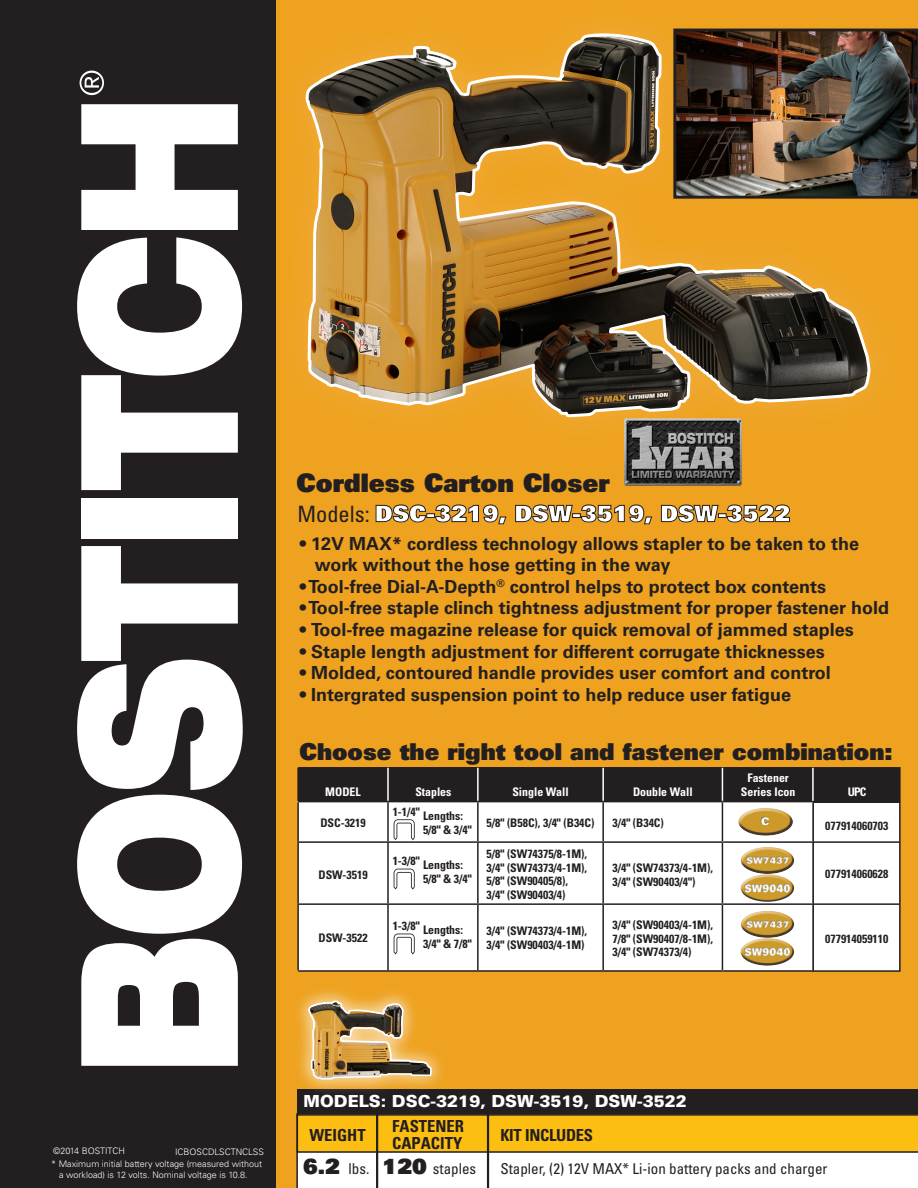
<style>
.page{position:relative;width:918px;height:1188px;background:#fff}
.page>*{position:absolute;margin:0;border:0;box-sizing:border-box;transform-origin:0 0}
.t1{font:25.5px "Univers LT Std X Black";color:#231f20}
.t2{font:23.25px "Univers LT Std X Black";color:#231f20}
.t3{font:22.5px "Univers LT Std X Black";color:#fff}
.t4{font:700 18px/21.6px "Univers LT Std";color:#231f20}
.t5{font:700 condensed 16.65px/16.5px "Univers LT Std";color:#231f20}
.t6{font:900 16.65px "Univers LT Std";color:#fff}
.t7{font:condensed 15px "Univers LT Std";color:#231f20}
.t8{font:700 condensed 11.85px/14.2px "Univers LT Std";color:#231f20}
.t9{font:700 condensed 11.85px/14.2px "Univers LT Std";color:#fff;text-align:center}
.t10{font:300 9px/10.8px "Univers LT Std";color:#fff}
.s1{font-family:"Univers LT Std";font-stretch:condensed;color:#231f20}
.s2{font-family:"Univers LT Std X Black";font-stretch:normal;font-size:21px}
</style>
<div class="page">
<div style="left:272px;top:0;width:646px;height:1188px;background:#eea21f"></div>
<div style="left:0;top:0;width:276px;height:1188px;background:#231f20"></div>
<svg style="left:80px;top:71px;width:24px;height:24px"></svg>
<svg style="left:77px;top:546px;width:166px;height:520px"></svg>
<div style="left:81px;top:498px;width:157px;height:40px;background:#fff"></div>
<svg style="left:77px;top:237px;width:165px;height:253px"></svg>
<svg style="left:81px;top:104px;width:157px;height:126px"></svg>
<svg style="left:305px;top:28px;width:567px;height:497px"></svg>
<div style="left:296px;top:1113px;width:622px;height:75px;background:#fff"></div>
<hr style="left:376px;top:1114px;width:2px;height:74px;background:#231f20">
<hr style="left:487px;top:1114px;width:2px;height:74px;background:#231f20">
<svg style="left:297px;top:1089px;width:621px;height:85px"></svg>
<img style="left:297px;top:989px;width:157px;height:112px">
<img style="left:309px;top:1003px;width:122px;height:75px">
<div style="left:812px;top:767px;width:89px;height:205px;background:#fff;border:2px solid #231f20"></div>
<div style="left:813px;top:768px;width:87px;height:35px;background:#231f20"></div>
<div style="left:299px;top:802px;width:513px;height:168px;background:#fff"></div>
<hr style="left:297px;top:768px;width:2px;height:33px;background:#231f20">
<hr style="left:297px;top:802px;width:2px;height:39px;background:#231f20">
<hr style="left:387px;top:802px;width:2px;height:39px;background:#231f20">
<hr style="left:477px;top:802px;width:2px;height:39px;background:#231f20">
<hr style="left:602px;top:802px;width:2px;height:39px;background:#231f20">
<div style="left:298px;top:767px;width:515px;height:35px;background:#231f20"></div>
<hr style="left:722px;top:802px;width:1px;height:39px;background:#231f20">
<hr style="left:723px;top:801px;width:91px;height:1px;background:#231f20">
<hr style="left:812px;top:802px;width:2px;height:39px;background:#231f20">
<hr style="left:297px;top:841px;width:91px;height:2px;background:#231f20">
<hr style="left:297px;top:843px;width:2px;height:60px;background:#231f20">
<hr style="left:388px;top:841px;width:90px;height:2px;background:#231f20">
<hr style="left:387px;top:843px;width:2px;height:60px;background:#231f20">
<hr style="left:478px;top:841px;width:125px;height:2px;background:#231f20">
<hr style="left:477px;top:843px;width:2px;height:60px;background:#231f20">
<hr style="left:603px;top:841px;width:119px;height:2px;background:#231f20">
<hr style="left:602px;top:843px;width:2px;height:60px;background:#231f20">
<hr style="left:722px;top:843px;width:1px;height:60px;background:#231f20">
<hr style="left:723px;top:841px;width:177px;height:2px;background:#231f20">
<hr style="left:812px;top:843px;width:2px;height:60px;background:#231f20">
<hr style="left:297px;top:903px;width:91px;height:2px;background:#231f20">
<hr style="left:297px;top:905px;width:2px;height:65px;background:#231f20">
<hr style="left:388px;top:903px;width:90px;height:2px;background:#231f20">
<hr style="left:387px;top:905px;width:2px;height:65px;background:#231f20">
<hr style="left:478px;top:903px;width:125px;height:2px;background:#231f20">
<hr style="left:477px;top:905px;width:2px;height:65px;background:#231f20">
<hr style="left:603px;top:903px;width:119px;height:2px;background:#231f20">
<hr style="left:602px;top:905px;width:2px;height:65px;background:#231f20">
<hr style="left:722px;top:905px;width:1px;height:65px;background:#231f20">
<hr style="left:723px;top:903px;width:177px;height:2px;background:#231f20">
<hr style="left:812px;top:905px;width:2px;height:65px;background:#231f20">
<hr style="left:298px;top:970px;width:90px;height:2px;background:#231f20">
<hr style="left:388px;top:970px;width:90px;height:2px;background:#231f20">
<hr style="left:478px;top:970px;width:125px;height:2px;background:#231f20">
<hr style="left:603px;top:970px;width:119px;height:2px;background:#231f20">
<hr style="left:723px;top:970px;width:91px;height:2px;background:#231f20">
<img style="left:738px;top:808px;width:55px;height:28px">
<svg style="left:761px;top:817px;width:8px;height:8px"></svg>
<img style="left:741px;top:874px;width:53px;height:28px">
<img style="left:741px;top:847px;width:27px;height:18px">
<img style="left:741px;top:938px;width:53px;height:28px">
<img style="left:741px;top:911px;width:27px;height:17px">
<hr style="left:812px;top:768px;width:2px;height:33px;background:#fff">
<svg style="left:394px;top:819px;width:21px;height:21px"></svg>
<svg style="left:394px;top:934px;width:21px;height:21px"></svg>
<svg style="left:394px;top:869px;width:21px;height:21px"></svg>
<img style="left:673px;top:29px;width:245px;height:170px">
<img style="left:624px;top:418px;width:118px;height:68px">
<h1 class="t1" style="left:297px;top:466px;width:315px">Cordless Carton Closer</h1>
<p class="t3" style="left:297px;top:499px;width:494px"><span class="s1">Models:</span> DSC-3219, DSW-3519, DSW-3522</p>
<p class="t4" style="left:315px;top:533px;width:546px;text-indent:-15px">• 12V MAX* cordless technology allows stapler to be taken to the work without the hose getting in the way</p>
<p class="t4" style="left:300px;top:576px;width:528px">• Tool-free Dial-A-Depth<sup>®</sup> control helps to protect box contents</p>
<p class="t4" style="left:300px;top:597px;width:591px">• Tool-free staple clinch tightness adjustment for proper fastener hold</p>
<p class="t4" style="left:300px;top:619px;width:555px">• Tool-free magazine release for quick removal of jammed staples</p>
<p class="t4" style="left:300px;top:641px;width:526px">• Staple length adjustment for different corrugate thicknesses</p>
<p class="t4" style="left:300px;top:662px;width:533px">• Molded, contoured handle provides user comfort and control</p>
<p class="t4" style="left:300px;top:684px;width:493px">• Intergrated suspension point to help reduce user fatigue</p>
<p class="t2" style="left:299px;top:736px;width:595px">Choose the right tool and fastener combination:</p>
<p class="t9" style="left:741px;top:770px;width:56px">Fastener<br>Series Icon</p>
<p class="t9" style="left:325px;top:784px;width:37px">MODEL</p>
<p class="t9" style="left:415px;top:784px;width:38px">Staples</p>
<p class="t9" style="left:512px;top:784px;width:58px">Single Wall</p>
<p class="t9" style="left:633px;top:784px;width:61px">Double Wall</p>
<p class="t9" style="left:848px;top:785px;width:20px">UPC</p>
<p class="t8" style="left:393px;top:805px;width:28px">1-1/4"</p>
<p class="t8" style="left:320px;top:815px;width:47px">DSC-3219</p>
<p class="t8" style="left:423px;top:808px;width:50px">Lengths:<br>5/8" &amp; 3/4"</p>
<p class="t8" style="left:319px;top:867px;width:51px">DSW-3519</p>
<p class="t8" style="left:393px;top:854px;width:28px">1-3/8"</p>
<p class="t8" style="left:423px;top:858px;width:50px">Lengths:<br>5/8" &amp; 3/4"</p>
<p class="t8" style="left:487px;top:815px;width:109px">5/8" (B58C), 3/4" (B34C)</p>
<p class="t8" style="left:613px;top:815px;width:53px">3/4" (B34C)</p>
<p class="t8" style="left:825px;top:818px;width:65px">077914060703</p>
<p class="t8" style="left:487px;top:846px;width:102px">5/8" (SW74375/8-1M),<br>3/4" (SW74373/4-1M),</p>
<p class="t8" style="left:487px;top:873px;width:83px">5/8" (SW90405/8),<br>3/4" (SW90403/4)</p>
<p class="t8" style="left:613px;top:860px;width:102px">3/4" (SW74373/4-1M),<br>3/4" (SW90403/4")</p>
<p class="t8" style="left:825px;top:867px;width:65px">077914060628</p>
<p class="t8" style="left:319px;top:931px;width:51px">DSW-3522</p>
<p class="t8" style="left:487px;top:924px;width:102px">3/4" (SW74373/4-1M),<br>3/4" (SW90403/4-1M)</p>
<p class="t8" style="left:613px;top:917px;width:102px;line-height:13.8px;text-align:justify">3/4" (SW90403/4-1M), 7/8" (SW90407/8-1M), 3/4" (SW74373/4)</p>
<p class="t8" style="left:393px;top:919px;width:28px">1-3/8"</p>
<p class="t8" style="left:423px;top:923px;width:50px">Lengths:<br>3/4" &amp; 7/8"</p>
<p class="t8" style="left:825px;top:932px;width:65px">077914059110</p>
<p class="t10" style="left:53px;top:1146px;width:73px">©2014 BOSTITCH</p>
<p class="t10" style="left:175px;top:1146px;width:90px">ICBOSCDLSCTNCLSS</p>
<p class="t10" style="left:59px;top:1159px;width:205px;text-indent:-8px">* Maximum initial battery voltage (measured without a workload) is 12 volts. Nominal voltage is 10.8.</p>
<p class="t6" style="left:303px;top:1091px;width:385px">MODELS: DSC-3219, DSW-3519, DSW-3522</p>
<p class="t5" style="left:309px;top:1127px;width:58px">WEIGHT</p>
<p class="t5" style="left:392px;top:1118px;width:73px">FASTENER<br>CAPACITY</p>
<p class="t5" style="left:500px;top:1127px;width:94px">KIT INCLUDES</p>
<p class="t7" style="left:303px;top:1159px;width:175px"><span class="s2">6.2</span> lbs. <span class="s2">120</span> staples</p>
<p class="t7" style="left:500px;top:1159px;width:329px">Stapler, (2) 12V MAX* Li-ion battery packs and charger</p>
</div>
